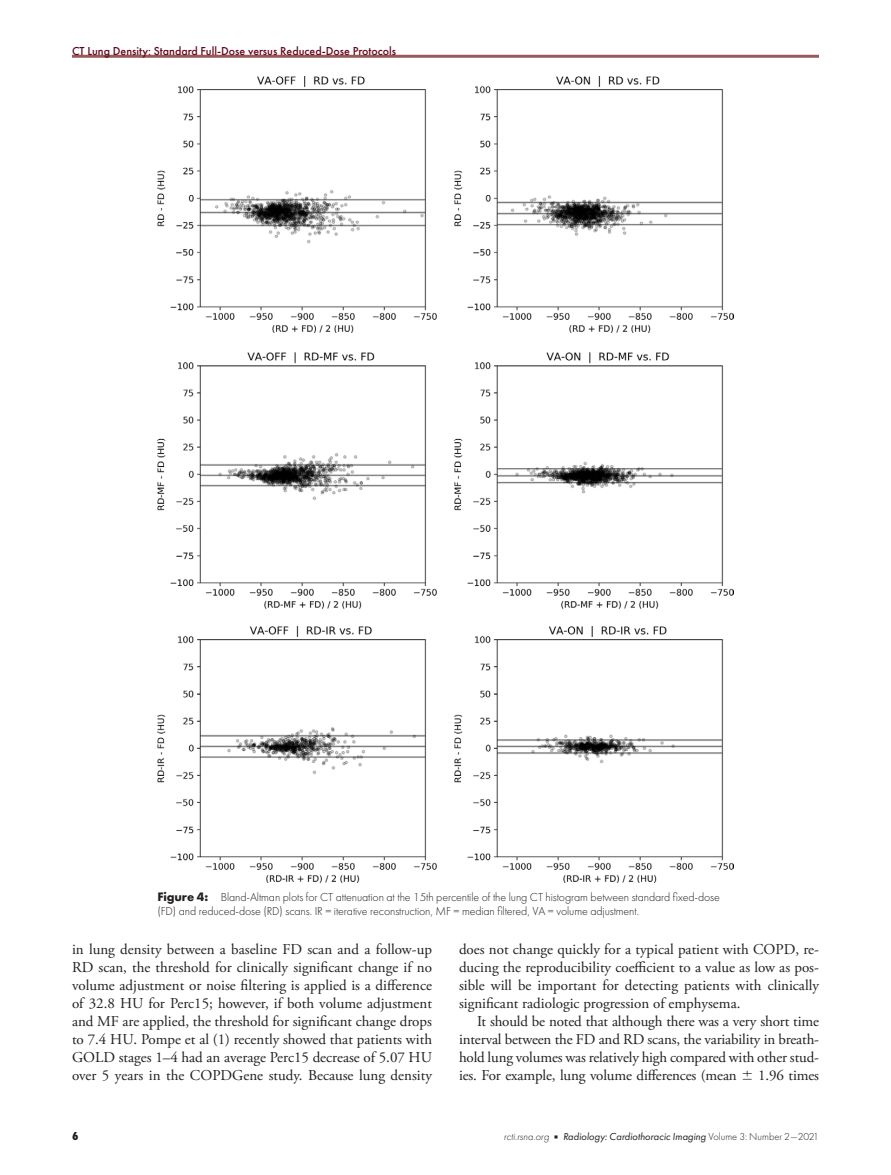
<style>
.page{position:relative;width:891px;height:1175px;background:#fff}
.page>*{position:absolute;margin:0;border:0;box-sizing:border-box;transform-origin:0 0}
.t1{font:15px/18px "Adobe Garamond Pro";color:#231f20;text-align:justify}
.t2{font:300 12px/14.4px "Futura PT";letter-spacing:-.01em;color:#231f20}
.t3{font:500 12px "Futura PT";color:#65051c}
.t4{font:800 12px "Futura PT Cond";color:#231f20}
.t5{font:italic 10.5px "Futura PT";color:#231f20}
.s1{font-weight:700;font-size:12.75px}
.s2{font-family:"Universal Greekwith Math Pi"}
.s3{font-weight:300}
.s4{font-family:"Universal Newswith Comm Pi";font-style:normal;font-size:6px}
.s5{font-weight:300;font-style:normal}
</style>
<div class="page">
<hr style="left:72px;top:55px;width:747px;height:3px;background:#965c59">
<img style="left:158px;top:76px;width:575px;height:806px">
<p class="t3" style="left:72px;top:43px;width:326px">CT Lung Density: Standard Full-Dose versus Reduced-Dose Protocols</p>
<p class="t2" style="left:158px;top:889px;width:564px"><span class="s1">Figure 4:</span> Bland-Altman plots for CT attenuation at the 15th percentile of the lung CT histogram between standard fixed-dose (FD) and reduced-dose (RD) scans. IR = iterative reconstruction, MF = median filtered, VA = volume adjustment.</p>
<p class="t1" style="left:72px;top:940px;width:362px">in lung density between a baseline FD scan and a follow-up RD scan, the threshold for clinically significant change if no volume adjustment or noise filtering is applied is a difference of 32.8 HU for Perc15; however, if both volume adjustment and MF are applied, the threshold for significant change drops to 7.4 HU. Pompe et al (1) recently showed that patients with GOLD stages 1–4 had an average Perc15 decrease of 5.07 HU over 5 years in the COPDGene study. Because lung density</p>
<p class="t1" style="left:459px;top:940px;width:362px">does not change quickly for a typical patient with COPD, re&shy;ducing the reproducibility coefficient to a value as low as pos&shy;sible will be important for detecting patients with clinically significant radiologic progression of emphysema.</p>
<p class="t1" style="left:459px;top:1012px;width:362px;text-indent:18px">It should be noted that although there was a very short time interval between the FD and RD scans, the variability in breath&shy;hold lung volumes was relatively high compared with other stud&shy;ies. For example, lung volume differences (mean <span class="s2">6</span> 1.96 times</p>
<p class="t4" style="left:72px;top:1128px;width:8px">6</p>
<p class="t5" style="left:504px;top:1130px;width:317px"><span class="s3">rcti.rsna.org</span> <span class="s4">n</span> Radiology: Cardiothoracic Imaging <span class="s5">Volume 3: Number 2—2021</span></p>
</div>
